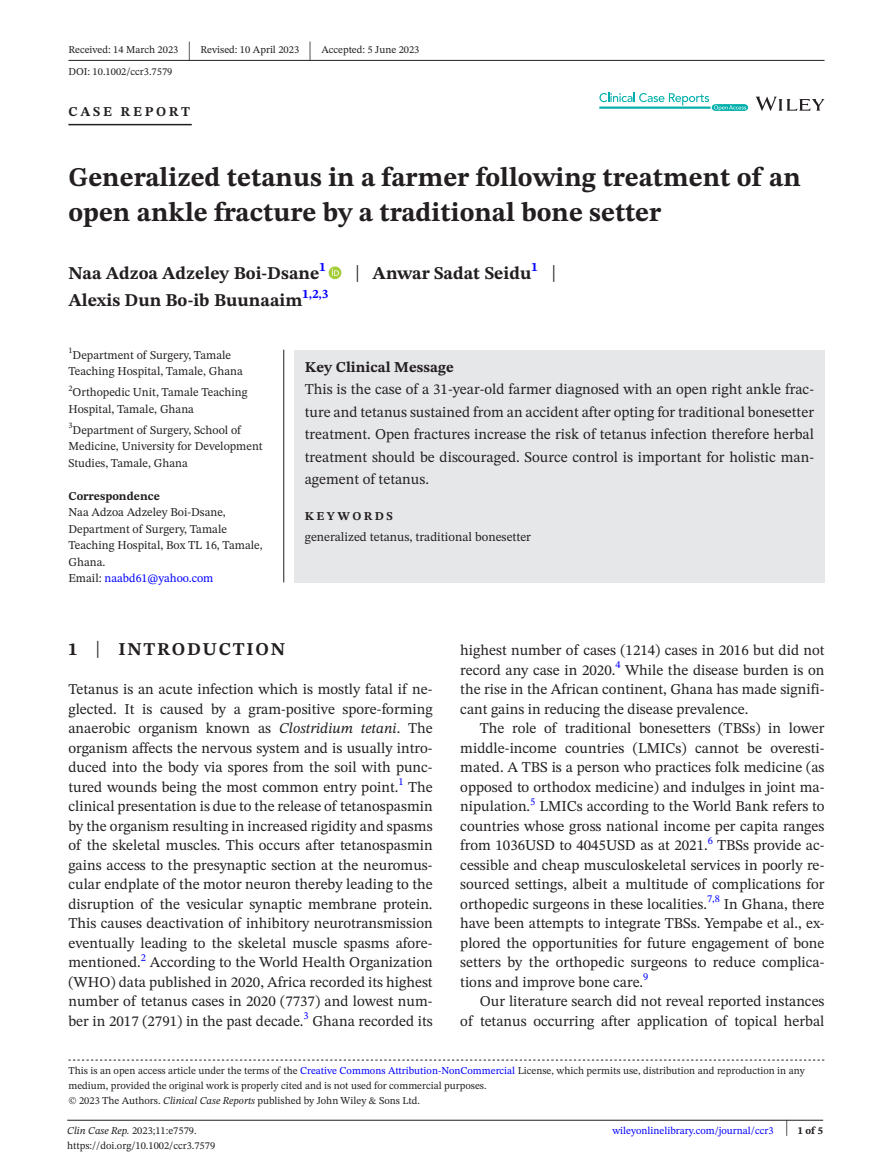
<style>
.page{position:relative;width:893px;height:1174px;background:#fff}
.page>*{position:absolute;margin:0;border:0;box-sizing:border-box;transform-origin:0 0}
.t1{font:700 27px/34.5px "STIX Two Text";color:#231f20}
.t2{font:25.65px "STIX Two Text";color:#231f20;scale:.49 1}
.t3{font:700 18px "STIX Two Text";color:#231f20}
.t4{font:700 18px "STIX Two Text";letter-spacing:.1em;color:#231f20}
.t5{font:15px/19.5px "STIX Two Text";color:#231f20;text-align:justify}
.t6{font:700 15px "STIX Two Text";color:#231f20}
.t7{font:700 13.5px "STIX Two Text";letter-spacing:.2em;color:#231f20}
.t8{font:12.75px "STIX Two Text";color:#231f20}
.t9{font:12px/16.5px "STIX Two Text";color:#231f20}
.t10{font:700 12px "STIX Two Text";color:#231f20}
.t11{font:700 12px "STIX Two Text";letter-spacing:.2em;color:#231f20}
.t12{font:10.5px/15px "STIX Two Text";color:#231f20}
.t13{font:10.5px "STIX Two Text";color:#00f}
.t14{font:700 10.5px "STIX Two Text";color:#231f20}
.s1{font-weight:400;font-size:23.4px}
.s2{color:#00f}
.s3{font-weight:400;font-size:23.7px}
.s4{font-style:italic}
.s5{font-weight:400;font-size:22.2px}
</style>
<div class="page">
<hr style="left:67px;top:1119px;width:756px;height:1px;background:#231f20">
<svg style="left:756px;top:97px;width:68px;height:14px"></svg>
<svg style="left:599px;top:93px;width:149px;height:18px"></svg>
<hr style="left:68px;top:60px;width:756px;height:1px;background:#231f20">
<hr style="left:68px;top:124px;width:124px;height:1px;background:#231f20">
<div style="left:329px;top:266px;width:12px;height:13px;background:#a5cd39;border-radius:50%"></div>
<svg style="left:332px;top:269px;width:7px;height:7px"></svg>
<svg style="left:68px;top:1059px;width:756px;height:1px"></svg>
<div style="left:294px;top:350px;width:530px;height:232px;background:#e6e7e9"></div>
<hr style="left:283px;top:350px;width:1px;height:232px;background:#231f20">
<p class="t12" style="left:68px;top:42px;width:111px">Received: 14 March 2023</p>
<h2 class="t2" style="left:188px;top:32px;width:8px">|</h2>
<p class="t12" style="left:201px;top:42px;width:100px">Revised: 10 April 2023</p>
<h2 class="t2" style="left:309px;top:32px;width:8px">|</h2>
<p class="t12" style="left:321px;top:42px;width:100px">Accepted: 5 June 2023</p>
<p class="t12" style="left:68px;top:64px;width:105px">DOI: 10.1002/ccr3.7579</p>
<p class="t7" style="left:68px;top:101px;width:123px">CASE REPORT</p>
<h1 class="t1" style="left:68px;top:161px;width:734px">Generalized tetanus in a farmer following treatment of an open ankle fracture by a traditional bone setter</h1>
<p class="t3" style="left:68px;top:260px;width:259px">Naa Adzoa Adzeley Boi-Dsane<sup>1</sup></p>
<p class="t3" style="left:355px;top:260px;width:203px"><span class="s1">|</span> Anwar Sadat Seidu<sup>1</sup> <span class="s1">|</span></p>
<p class="t3" style="left:68px;top:287px;width:261px">Alexis Dun Bo-ib Buunaaim<sup>1,2,3</sup></p>
<p class="t9" style="left:68px;top:346px;width:176px"><sup>1</sup>Department of Surgery, Tamale<br>Teaching Hospital, Tamale, Ghana</p>
<p class="t9" style="left:68px;top:384px;width:181px"><sup>2</sup>Orthopedic Unit, Tamale Teaching<br>Hospital, Tamale, Ghana</p>
<p class="t9" style="left:68px;top:421px;width:196px"><sup>3</sup>Department of Surgery, School of<br>Medicine, University for Development<br>Studies, Tamale, Ghana</p>
<p class="t10" style="left:68px;top:487px;width:93px">Correspondence</p>
<p class="t9" style="left:68px;top:504px;width:196px">Naa Adzoa Adzeley Boi-Dsane,<br>Department of Surgery, Tamale<br>Teaching Hospital, Box TL 16, Tamale,<br>Ghana.<br>Email: <span class="s2">naabd61@yahoo.com</span></p>
<p class="t6" style="left:305px;top:356px;width:150px">Key Clinical Message</p>
<p class="t5" style="left:305px;top:378px;width:511px;line-height:22.5px">This is the case of a 31-year-old farmer diagnosed with an open right ankle frac&shy;ture and tetanus sustained from an accident after opting for traditional bonesetter treatment. Open fractures increase the risk of tetanus infection therefore herbal treatment should be discouraged. Source control is important for holistic man&shy;agement of tetanus.</p>
<p class="t11" style="left:305px;top:507px;width:90px">KEYWORDS</p>
<p class="t8" style="left:305px;top:528px;width:228px">generalized tetanus, traditional bonesetter</p>
<p class="t4" style="left:68px;top:636px;width:218px">1 <span class="s3">|</span> INTRODUCTION</p>
<p class="t5" style="left:68px;top:679px;width:366px">Tetanus is an acute infection which is mostly fatal if ne&shy;glected. It is caused by a gram-positive spore-forming anaerobic organism known as <span class="s4">Clostridium tetani</span>. The organism affects the nervous system and is usually intro&shy;duced into the body via spores from the soil with punc&shy;tured wounds being the most common entry point.</p>
<p class="t13" style="left:398px;top:774px;width:7px">1</p>
<p class="t5" style="left:68px;top:777px;width:366px;text-indent:340px">The clinical presentation is due to the release of tetanospasmin by the organism resulting in increased rigidity and spasms of the skeletal muscles. This occurs after tetanospasmin gains access to the presynaptic section at the neuromus&shy;cular endplate of the motor neuron thereby leading to the disruption of the vesicular synaptic membrane protein.<br>This causes deactivation of inhibitory neurotransmission eventually leading to the skeletal muscle spasms afore&shy;mentioned.</p>
<p class="t13" style="left:141px;top:949px;width:7px">2</p>
<p class="t5" style="left:68px;top:952px;width:366px;text-indent:81px">According to the World Health Organization (WHO) data published in 2020, Africa recorded its highest number of tetanus cases in 2020 (7737) and lowest num&shy;ber in 2017 (2791) in the past decade.</p>
<p class="t13" style="left:304px;top:1008px;width:7px">3</p>
<p class="t5" style="left:312px;top:1011px;width:122px">Ghana recorded its</p>
<p class="t5" style="left:460px;top:640px;width:366px">highest number of cases (1214) cases in 2016 but did not record any case in 2020.<sup>4</sup> While the disease burden is on the rise in the African continent, Ghana has made signifi&shy;cant gains in reducing the disease prevalence.</p>
<p class="t5" style="left:460px;top:718px;width:366px;text-indent:20px">The role of traditional bonesetters (TBSs) in lower middle-income countries (LMICs) cannot be overesti&shy;mated. A TBS is a person who practices folk medicine (as opposed to orthodox medicine) and indulges in joint ma&shy;nipulation.</p>
<p class="t13" style="left:530px;top:793px;width:7px">5</p>
<p class="t5" style="left:460px;top:796px;width:366px;text-indent:79px">LMICs according to the World Bank refers to countries whose gross national income per capita ranges from 1036USD to 4045USD as at 2021.</p>
<p class="t13" style="left:708px;top:832px;width:7px">6</p>
<p class="t5" style="left:460px;top:835px;width:366px;text-indent:257px">TBSs provide ac&shy;cessible and cheap musculoskeletal services in poorly re&shy;sourced settings, albeit a multitude of complications for orthopedic surgeons in these localities.</p>
<p class="t13" style="left:707px;top:891px;width:14px">7,8</p>
<p class="t5" style="left:460px;top:894px;width:366px;text-indent:263px">In Ghana, there have been attempts to integrate TBSs. Yempabe et al., ex&shy;plored the opportunities for future engagement of bone setters by the orthopedic surgeons to reduce complica&shy;tions and improve bone care.</p>
<p class="t13" style="left:643px;top:969px;width:7px">9</p>
<p class="t5" style="left:460px;top:991px;width:366px;text-align:right">Our literature search did not reveal reported instances<br>of tetanus occurring after application of topical herbal</p>
<p class="t12" style="left:68px;top:1063px;width:738px">This is an open access article under the terms of the <span class="s2">Creative Commons Attribution-NonCommercial</span> License, which permits use, distribution and reproduction in any medium, provided the original work is properly cited and is not used for commercial purposes.<br>© 2023 The Authors. <span class="s4">Clinical Case Reports</span> published by John Wiley &amp; Sons Ltd.</p>
<p class="t12" style="left:67px;top:1123px;width:131px"><span class="s4">Clin Case Rep.</span> 2023;11:e7579.</p>
<p class="t14" style="left:785px;top:1123px;width:39px"><span class="s5">|</span> 1 of 5</p>
<p class="t12" style="left:67px;top:1138px;width:150px">https://doi.org/10.1002/ccr3.7579</p>
<p class="t13" style="left:612px;top:1123px;width:163px">wileyonlinelibrary.com/journal/ccr3</p>
</div>
